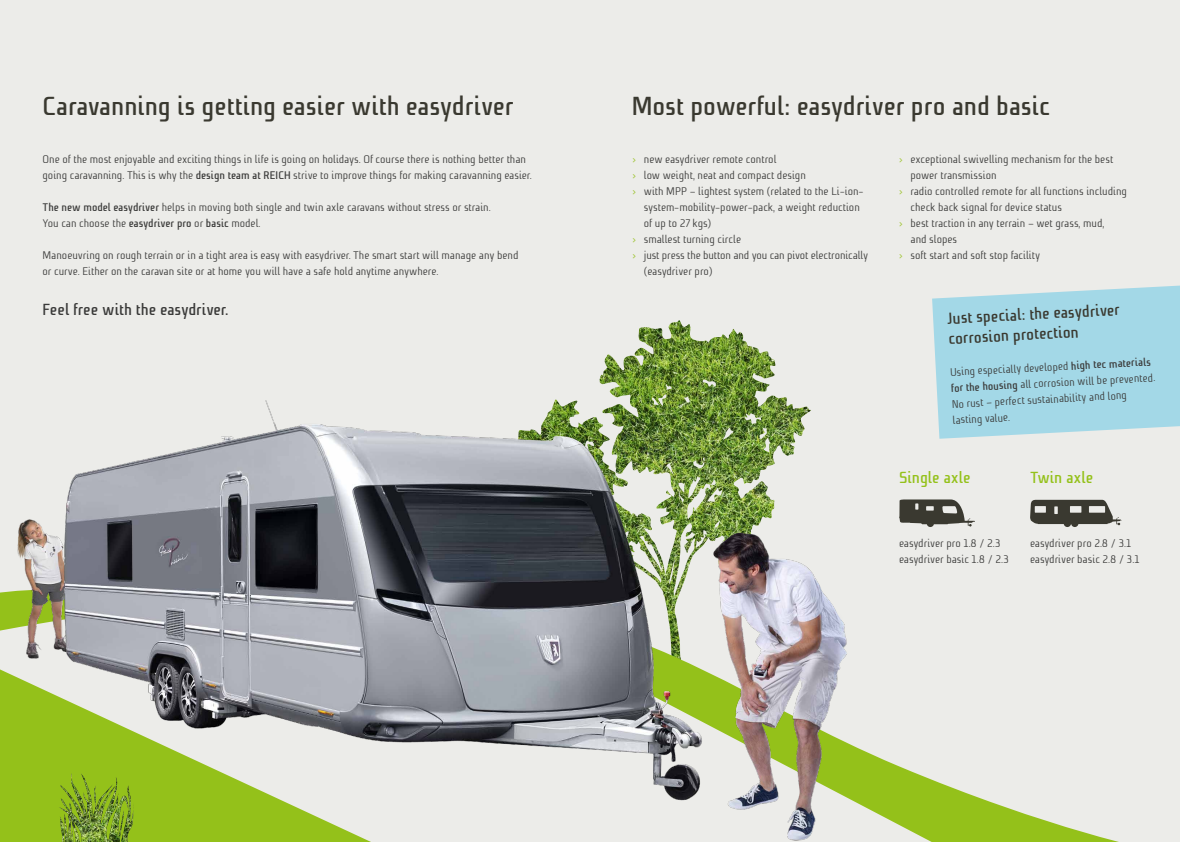
<style>
.page{position:relative;width:1180px;height:842px;background:#fff}
.page>*{position:absolute;margin:0;border:0;box-sizing:border-box;transform-origin:0 0}
.t1{font:700 26px "Niks";color:#3a3930}
.t2{font:700 16px/20px "Niks";color:#3a3930}
.t3{font:700 16px "Niks";color:#3a3a39}
.t4{font:700 16px "Niks";color:#94c11a}
.t5{font:11px/16px "Niks";color:#3a3a39}
.s1{font-weight:700}
.s2{color:#a1c638}
</style>
<div class="page">
<div style="left:0;top:0;width:1179px;height:842px;background:#ecece9"></div>
<img style="left:599px;top:321px;width:79px;height:79px">
<svg style="left:899px;top:499px;width:75px;height:28px"></svg>
<svg style="left:1030px;top:500px;width:91px;height:27px"></svg>
<svg style="left:932px;top:286px;width:247px;height:153px;background:#a9d9e7"></svg>
<svg style="left:955px;top:788px;width:164px;height:54px"></svg>
<svg style="left:0;top:591px;width:955px;height:251px"></svg>
<img style="left:9px;top:519px;width:45px;height:144px">
<svg style="left:128px;top:814px;width:6px;height:28px"></svg>
<img style="left:59px;top:814px;width:69px;height:28px">
<img style="left:54px;top:400px;width:736px;height:414px">
<img style="left:707px;top:518px;width:167px;height:324px">
<h1 class="t1" style="left:43px;top:88px;width:472px">Caravanning is getting easier with easydriver</h1>
<p class="t5" style="left:43px;top:151px;width:490px">One of the most enjoyable and exciting things in life is going on holidays. Of course there is nothing better than going caravanning. This is why the <span class="s1">design team at Reich</span> strive to improve things for making caravanning easier.</p>
<p class="t5" style="left:43px;top:199px;width:449px"><span class="s1">The new model easydriver</span> helps in moving both single and twin axle caravans without stress or strain.<br>You can choose the <span class="s1">easydriver pro</span> or <span class="s1">basic</span> model.</p>
<p class="t5" style="left:43px;top:247px;width:477px">Manoeuvring on rough terrain or in a tight area is easy with easydriver. The smart start will manage any bend or curve. Either on the caravan site or at home you will have a safe hold anytime anywhere.</p>
<h2 class="t3" style="left:43px;top:298px;width:187px">Feel free with the easydriver.</h2>
<h1 class="t1" style="left:631px;top:88px;width:420px">Most powerful: easydriver pro and basic</h1>
<p class="t5" style="left:632px;top:151px;width:145px"><span class="s2">›</span> new easydriver remote control</p>
<p class="t5" style="left:632px;top:167px;width:175px"><span class="s2">›</span> low weight, neat and compact design</p>
<p class="t5" style="left:632px;top:183px;width:233px"><span class="s2">›</span> with MPP – lightest system (related to the Li-ion-</p>
<p class="t5" style="left:643px;top:199px;width:217px">system-mobility-power-pack, a weight reduction</p>
<p class="t5" style="left:643px;top:215px;width:69px">of up to 27 kgs)</p>
<p class="t5" style="left:632px;top:231px;width:110px"><span class="s2">›</span> smallest turning circle</p>
<p class="t5" style="left:632px;top:247px;width:237px"><span class="s2">›</span> just press the button and you can pivot electronically</p>
<p class="t5" style="left:643px;top:263px;width:70px">(easydriver pro)</p>
<p class="t5" style="left:899px;top:151px;width:215px"><span class="s2">›</span> exceptional swivelling mechanism for the best</p>
<p class="t5" style="left:910px;top:167px;width:88px">power transmission</p>
<p class="t5" style="left:899px;top:183px;width:229px"><span class="s2">›</span> radio controlled remote for all functions including</p>
<p class="t5" style="left:910px;top:199px;width:153px">check back signal for device status</p>
<p class="t5" style="left:899px;top:215px;width:207px"><span class="s2">›</span> best traction in any terrain – wet grass, mud,</p>
<p class="t5" style="left:910px;top:231px;width:48px">and slopes</p>
<p class="t5" style="left:899px;top:247px;width:142px"><span class="s2">›</span> soft start and soft stop facility</p>
<h2 class="t2" style="left:946px;top:308px;width:174px;rotate:-3deg">Just special: the easydriver corrosion protection</h2>
<p class="t5" style="left:949px;top:364px;width:206px;rotate:-3deg">Using especially developed <span class="s1">high tec materials for the housing</span> all corrosion will be prevented.<br>No rust – perfect sustainability and long lasting value.</p>
<h2 class="t4" style="left:899px;top:466px;width:73px">Single axle</h2>
<p class="t5" style="left:899px;top:535px;width:111px">easydriver pro 1.8 / 2.3 easydriver basic 1.8 / 2.3</p>
<h2 class="t4" style="left:1029px;top:466px;width:65px">Twin axle</h2>
<p class="t5" style="left:1029px;top:535px;width:111px">easydriver pro 2.8 / 3.1 easydriver basic 2.8 / 3.1</p>
</div>
